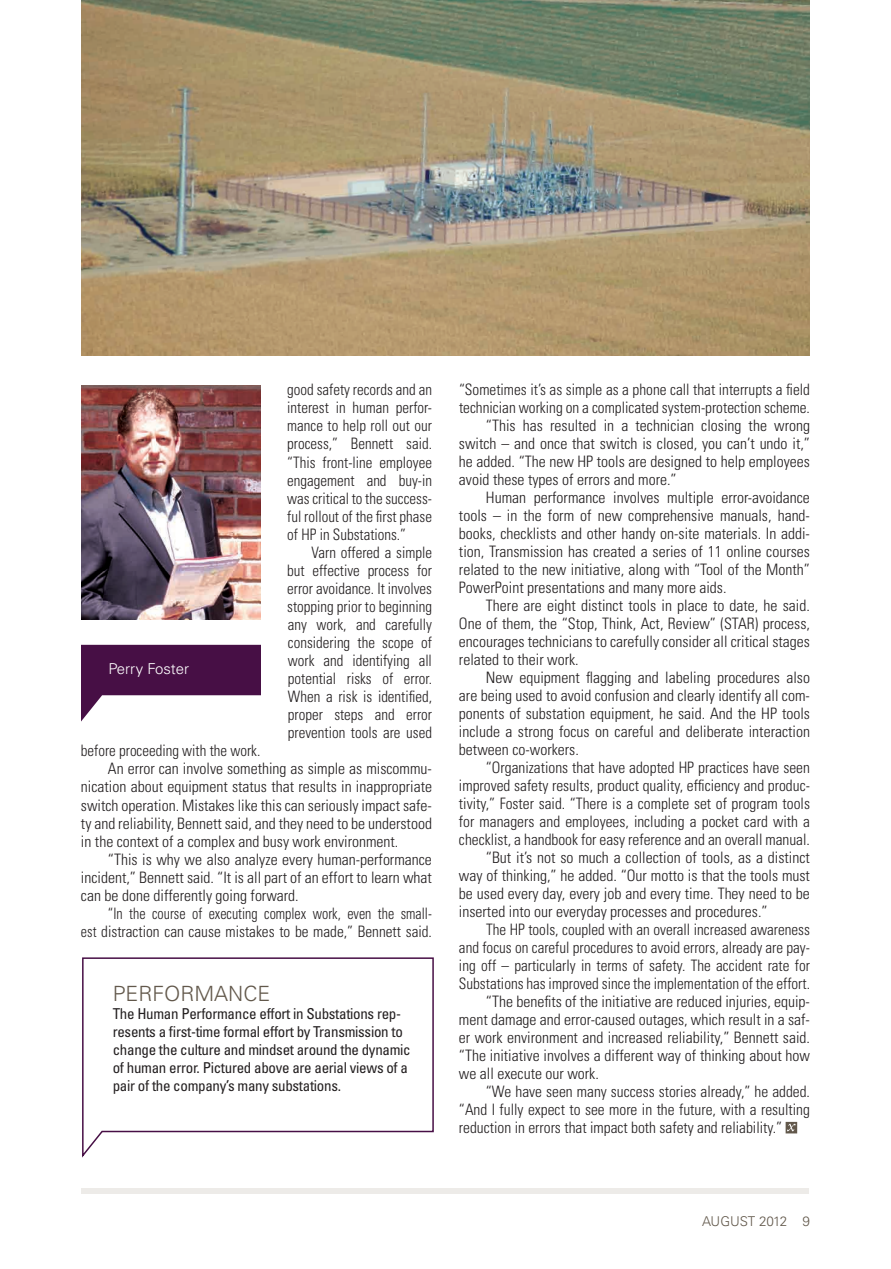
<style>
.page{position:relative;width:891px;height:1269px;background:#fff}
.page>*{position:absolute;margin:0;border:0;box-sizing:border-box;transform-origin:0 0}
.t1{font:300 21px "Univers";color:#62584b}
.t2{font:300 condensed 15.75px "Univers";color:#231f20}
.t3{font:300 condensed 15.75px/18px "Univers";color:#231f20;text-align:justify;scale:.95 1}
.t4{font:300 condensed 15.75px "Univers";color:#231f20;scale:.96 1}
.t5{font:300 condensed 15.75px "Univers";color:#231f20;scale:.89 1}
.t6{font:condensed 15px/18px "Univers";letter-spacing:-.02em;color:#231f20}
.t7{font:300 15px "Univers";color:#fff}
.t8{font:300 13.5px "Univers";letter-spacing:-.01em;color:#62584b}
</style>
<div class="page">
<img style="left:81px;top:0;width:729px;height:356px">
<svg style="left:786px;top:1122px;width:11px;height:11px"></svg>
<svg style="left:82px;top:957px;width:352px;height:201px"></svg>
<div style="left:81px;top:1188px;width:728px;height:6px;background:#edebe8"></div>
<img style="left:81px;top:385px;width:179px;height:234px">
<svg style="left:81px;top:645px;width:180px;height:77px"></svg>
<p class="t7" style="left:109px;top:659px;width:82px">PERRY FOSTER</p>
<p class="t3" style="left:287px;top:381px;width:154px">good safety records and an interest in human perfor&shy;mance to help roll out our process,” Bennett said. “This front-line employee engagement and buy-in was critical to the success&shy;ful rollout of the first phase of HP in Substations.”</p>
<p class="t3" style="left:287px;top:543px;width:154px;text-indent:24px">Varn offered a simple but effective process for error avoidance. It involves stopping prior to beginning any work, and carefully considering the scope of work and identifying all potential risks of error.<br>When a risk is identified, proper steps and error prevention tools are used</p>
<p class="t3" style="left:81px;top:742px;width:190px">before proceeding with the work.</p>
<p class="t2" style="left:108px;top:759px;width:326px">An error can involve something as simple as miscommu-</p>
<p class="t2" style="left:81px;top:777px;width:353px">nication about equipment status that results in inappropriate</p>
<p class="t2" style="left:81px;top:796px;width:352px">switch operation. Mistakes like this can seriously impact safe-</p>
<p class="t2" style="left:81px;top:814px;width:353px">ty and reliability, Bennett said, and they need to be understood</p>
<p class="t2" style="left:81px;top:832px;width:319px">in the context of a complex and busy work environment.</p>
<p class="t2" style="left:108px;top:850px;width:325px">“This is why we also analyze every human-performance</p>
<p class="t2" style="left:81px;top:868px;width:352px">incident,” Bennett said. “It is all part of an effort to learn what</p>
<p class="t2" style="left:81px;top:886px;width:219px">can be done differently going forward.</p>
<p class="t5" style="left:108px;top:904px;width:366px">“I n the course of executing complex work, even the small-</p>
<p class="t5" style="left:81px;top:922px;width:396px">est distraction can cause mistakes to be made,” Bennett said.</p>
<h1 class="t1" style="left:113px;top:981px;width:28px">PERFORMANCE</h1>
<p class="t6" style="left:113px;top:1004px;width:300px">The Human Performance effort in Substations rep&shy;resents a first-time formal effort by Transmission to change the culture and mindset around the dynamic of human error. Pictured above are aerial views of a pair of the company’s many substations.</p>
<p class="t2" style="left:459px;top:380px;width:353px">“Sometimes it’s as simple as a phone call that interrupts a field</p>
<p class="t2" style="left:459px;top:398px;width:353px">technician working on a complicated system-protection scheme.</p>
<p class="t2" style="left:486px;top:416px;width:326px">“This has resulted in a technician closing the wrong</p>
<p class="t2" style="left:459px;top:434px;width:353px">switch – and once that switch is closed, you can’t undo it,”</p>
<p class="t2" style="left:459px;top:452px;width:353px">he added. “The new HP tools are designed to help employees</p>
<p class="t2" style="left:459px;top:470px;width:219px">avoid these types of errors and more.”</p>
<p class="t2" style="left:459px;top:488px;width:352px">H uman performance involves multiple error-avoidance</p>
<p class="t2" style="left:459px;top:506px;width:353px">tools – in the form of new comprehensive manuals, hand-</p>
<p class="t2" style="left:459px;top:524px;width:353px">books, checklists and other handy on-site materials. I n addi-</p>
<p class="t2" style="left:459px;top:542px;width:353px">tion, Transmission has created a series of 11 online courses</p>
<p class="t2" style="left:459px;top:560px;width:353px">related to the new initiative, along with “Tool of the Month”</p>
<p class="t2" style="left:459px;top:578px;width:269px">PowerPoint presentations and many more aids.</p>
<p class="t2" style="left:459px;top:596px;width:352px">There are eight distinct tools in place to date, he said.</p>
<p class="t2" style="left:459px;top:614px;width:353px">One of them, the “Stop, Think, Act, Review” (STAR) process,</p>
<p class="t2" style="left:459px;top:632px;width:353px">encourages technicians to carefully consider all critical stages</p>
<p class="t2" style="left:459px;top:650px;width:121px">related to their work.</p>
<p class="t2" style="left:486px;top:668px;width:326px">New equipment flagging and labeling procedures also</p>
<p class="t2" style="left:459px;top:686px;width:352px">are being used to avoid confusion and clearly identify all com-</p>
<p class="t2" style="left:459px;top:704px;width:353px">ponents of substation equipment, he said. And the HP tools</p>
<p class="t2" style="left:459px;top:722px;width:353px">include a strong focus on careful and deliberate interaction</p>
<p class="t2" style="left:459px;top:740px;width:121px">between co-workers.</p>
<p class="t2" style="left:486px;top:758px;width:325px">“Organizations that have adopted HP practices have seen</p>
<p class="t2" style="left:459px;top:776px;width:352px">improved safety results, product quality, efficiency and produc-</p>
<p class="t2" style="left:459px;top:794px;width:353px">tivity,” Foster said. “There is a complete set of program tools</p>
<p class="t2" style="left:459px;top:812px;width:352px">for managers and employees, including a pocket card with a</p>
<p class="t2" style="left:459px;top:830px;width:353px">checklist, a handbook for easy reference and an overall manual.</p>
<p class="t2" style="left:486px;top:848px;width:325px">“But it’s not so much a collection of tools, as a distinct</p>
<p class="t2" style="left:459px;top:866px;width:353px">way of thinking,” he added. “Our motto is that the tools must</p>
<p class="t2" style="left:459px;top:884px;width:352px">be used every day, every job and every time. They need to be</p>
<p class="t2" style="left:459px;top:902px;width:310px">inserted into our everyday processes and procedures.”</p>
<p class="t4" style="left:459px;top:920px;width:367px">The HP tools, coupled with an overall increased awareness</p>
<p class="t4" style="left:459px;top:938px;width:367px">and focus on careful procedures to avoid errors, already are pay-</p>
<p class="t4" style="left:459px;top:956px;width:367px">ing off – particularly in terms of safety. The accident rate for</p>
<p class="t4" style="left:459px;top:974px;width:367px">Substations has improved since the implementation of the effort.</p>
<p class="t2" style="left:486px;top:992px;width:326px">“The benefits of the initiative are reduced injuries, equip-</p>
<p class="t2" style="left:459px;top:1010px;width:353px">ment damage and error-caused outages, which result in a saf-</p>
<p class="t2" style="left:459px;top:1028px;width:353px">er work environment and increased reliability,” Bennett said.</p>
<p class="t2" style="left:459px;top:1046px;width:353px">“The initiative involves a different way of thinking about how</p>
<p class="t2" style="left:459px;top:1064px;width:141px">we all execute our work.</p>
<p class="t2" style="left:486px;top:1082px;width:326px">“We have seen many success stories already,” he added.</p>
<p class="t2" style="left:459px;top:1100px;width:352px">“And I fully expect to see more in the future, with a resulting</p>
<p class="t2" style="left:459px;top:1118px;width:325px">reduction in errors that impact both safety and reliability.”</p>
<p class="t8" style="left:702px;top:1213px;width:109px">AUGUST 2012 9</p>
</div>
